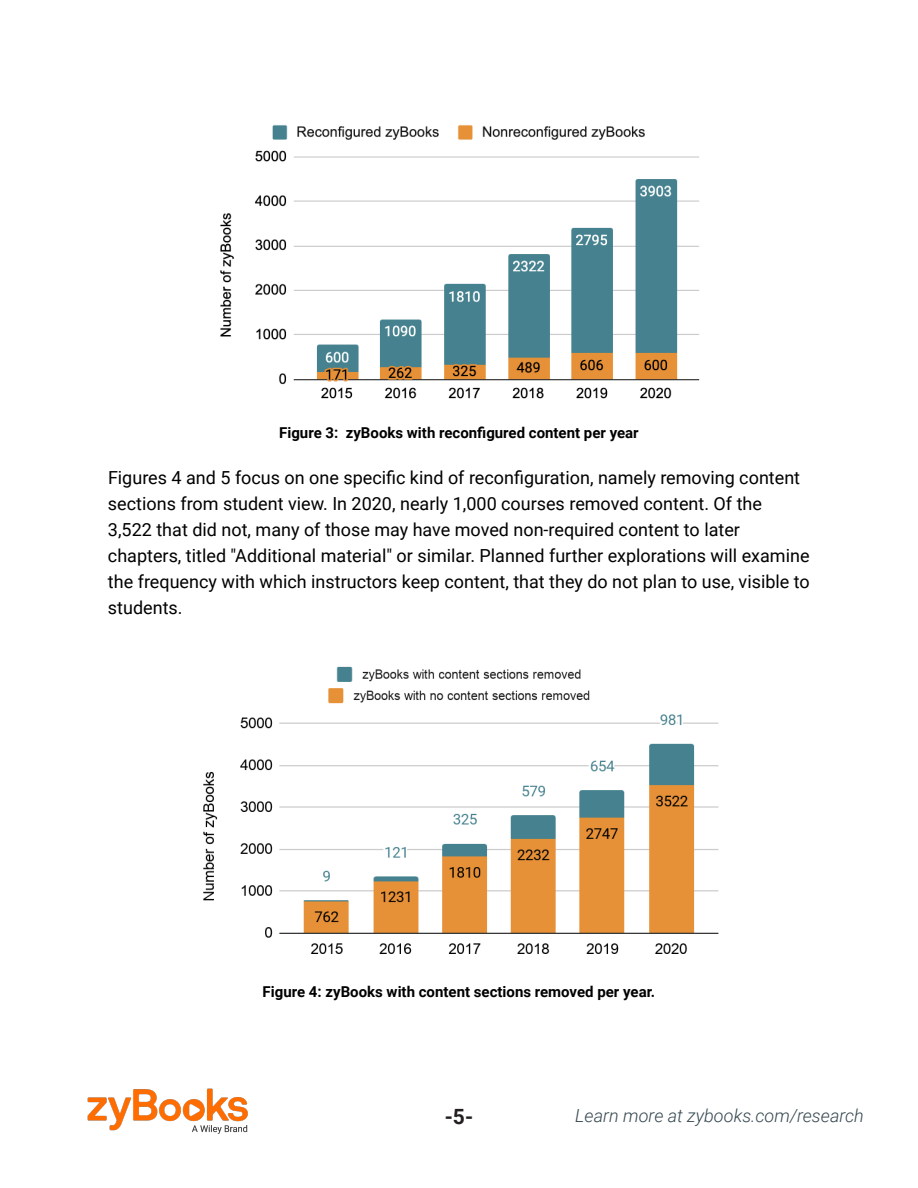
<style>
.page{position:relative;width:918px;height:1188px;background:#fff}
.page>*{position:absolute;margin:0;border:0;box-sizing:border-box;transform-origin:0 0}
.t1{font:700 21px "Roboto";color:#231f20}
.t2{font:18px/26px "Roboto";color:#000}
.t3{font:italic 300 18px "Roboto";color:#35474f}
.t4{font:700 15px "Roboto";color:#000}
</style>
<div class="page">
<img style="left:87px;top:1088px;width:161px;height:46px">
<img style="left:220px;top:125px;width:480px;height:274px">
<img style="left:203px;top:666px;width:516px;height:288px">
<p class="t4" style="left:279px;top:422px;width:361px">Figure 3: zyBooks with reconfigured content per year</p>
<p class="t2" style="left:108px;top:464px;width:703px">Figures 4 and 5 focus on one specific kind of reconfiguration, namely removing content sections from student view. In 2020, nearly 1,000 courses removed content. Of the 3,522 that did not, many of those may have moved non-required content to later chapters, titled "Additional material" or similar. Planned further explorations will examine the frequency with which instructors keep content, that they do not plan to use, visible to students.</p>
<p class="t4" style="left:263px;top:981px;width:394px">Figure 4: zyBooks with content sections removed per year.</p>
<p class="t1" style="left:445px;top:1102px;width:30px">-5-</p>
<p class="t3" style="left:575px;top:1103px;width:290px">Learn more at zybooks.com/research</p>
</div>
